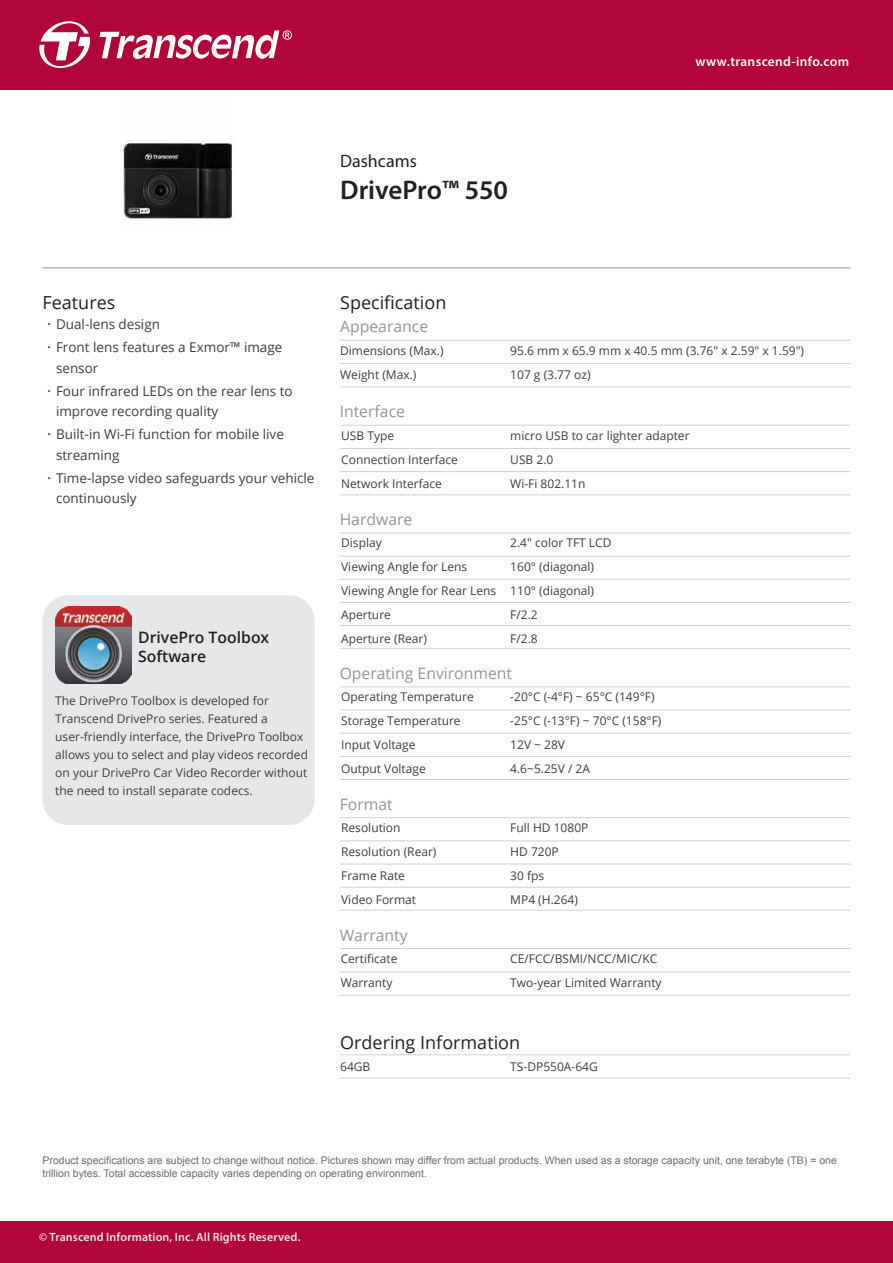
<style>
.page{position:relative;width:893px;height:1263px;background:#fff}
.page>*{position:absolute;margin:0;border:0;box-sizing:border-box;transform-origin:0 0}
.t1{font:600 27px "Myriad Pro";color:#231f20}
.t2{font:18px "Open Sans";color:#231f20}
.t3{font:18px "Myriad Pro";color:#231f20}
.t4{font:15.75px "Open Sans";color:#939598}
.t5{font:600 15.75px/18.9px "Open Sans";color:#231f20}
.t6{font:13.5px/23.2px "Open Sans";color:#3e3e3f}
.t7{font:600 13.5px "Myriad Pro";letter-spacing:.025em;color:#fff}
.t8{font:12px/24px "Open Sans";color:#3e3e3f}
.t9{font:600 12px "Myriad Pro";letter-spacing:.01em;color:#e6e7e9}
.t10{font:10.5px/12.6px "Arial";color:#6c6d70}
.s1{font-family:"Ping Fang TC";font-weight:500}
</style>
<div class="page">
<img style="left:120px;top:89px;width:115px;height:130px">
<hr style="left:43px;top:267px;width:807px;height:1px;background:#939598">
<hr style="left:340px;top:340px;width:510px;height:1px;background:#d1d2d4">
<hr style="left:340px;top:387px;width:510px;height:1px;background:#d1d2d4">
<hr style="left:340px;top:363px;width:510px;height:1px;background:#d1d2d4">
<hr style="left:340px;top:425px;width:510px;height:1px;background:#d1d2d4">
<hr style="left:340px;top:448px;width:510px;height:1px;background:#d1d2d4">
<hr style="left:340px;top:494px;width:510px;height:1px;background:#d1d2d4">
<hr style="left:340px;top:471px;width:510px;height:1px;background:#d1d2d4">
<hr style="left:340px;top:532px;width:510px;height:1px;background:#d1d2d4">
<hr style="left:340px;top:556px;width:510px;height:1px;background:#d1d2d4">
<hr style="left:340px;top:602px;width:510px;height:1px;background:#d1d2d4">
<hr style="left:340px;top:579px;width:510px;height:1px;background:#d1d2d4">
<hr style="left:340px;top:625px;width:510px;height:1px;background:#d1d2d4">
<hr style="left:340px;top:648px;width:510px;height:1px;background:#d1d2d4">
<hr style="left:340px;top:686px;width:510px;height:1px;background:#d1d2d4">
<hr style="left:340px;top:710px;width:510px;height:1px;background:#d1d2d4">
<hr style="left:340px;top:756px;width:510px;height:1px;background:#d1d2d4">
<hr style="left:340px;top:733px;width:510px;height:1px;background:#d1d2d4">
<hr style="left:340px;top:779px;width:510px;height:1px;background:#d1d2d4">
<hr style="left:340px;top:817px;width:510px;height:1px;background:#d1d2d4">
<hr style="left:340px;top:840px;width:510px;height:1px;background:#d1d2d4">
<hr style="left:340px;top:887px;width:510px;height:1px;background:#d1d2d4">
<hr style="left:340px;top:864px;width:510px;height:1px;background:#d1d2d4">
<hr style="left:340px;top:910px;width:510px;height:1px;background:#d1d2d4">
<hr style="left:340px;top:1054px;width:510px;height:1px;background:#d1d2d4">
<hr style="left:340px;top:1078px;width:510px;height:1px;background:#d1d2d4">
<hr style="left:340px;top:948px;width:510px;height:1px;background:#d1d2d4">
<hr style="left:340px;top:995px;width:510px;height:1px;background:#d1d2d4">
<hr style="left:340px;top:971px;width:510px;height:1px;background:#d1d2d4">
<div style="left:43px;top:595px;width:272px;height:230px;background:#e6e7e9;border-radius:26px"></div>
<img style="left:55px;top:607px;width:77px;height:76px">
<div style="left:0;top:1222px;width:893px;height:41px;background:#b10439"></div>
<div style="left:1px;top:0;width:892px;height:89px;background:#b10439"></div>
<svg style="left:39px;top:21px;width:51px;height:48px"></svg>
<svg style="left:99px;top:30px;width:193px;height:29px"></svg>
<h2 class="t3" style="left:340px;top:149px;width:78px">Dashcams</h2>
<h1 class="t1" style="left:340px;top:173px;width:169px">DrivePro™ 550</h1>
<h2 class="t2" style="left:43px;top:290px;width:74px">Features</h2>
<h2 class="t2" style="left:340px;top:290px;width:108px">Specification</h2>
<p class="t7" style="left:696px;top:53px;width:155px">www.transcend-info.com</p>
<p class="t6" style="left:43px;top:312px;width:241px"><span class="s1">・</span>Dual-lens design<br><span class="s1">・</span>Front lens features a Exmor™ image</p>
<p class="t6" style="left:43px;top:356px;width:252px;text-indent:14px">sensor<br><span class="s1">・</span>Four infrared LEDs on the rear lens to</p>
<p class="t6" style="left:43px;top:399px;width:243px;text-indent:14px">improve recording quality<br><span class="s1">・</span>Built-in Wi-Fi function for mobile live</p>
<p class="t6" style="left:43px;top:443px;width:274px;text-indent:14px">streaming<br><span class="s1">・</span>Time-lapse video safeguards your vehicle</p>
<p class="t6" style="left:56px;top:486px;width:82px">continuously</p>
<h3 class="t5" style="left:138px;top:627px;width:133px">DrivePro Toolbox<br>Software</h3>
<p class="t8" style="left:55px;top:691px;width:254px;line-height:18px">The DrivePro Toolbox is developed for Transcend DrivePro series. Featured a user-friendly interface, the DrivePro Toolbox allows you to select and play videos recorded on your DrivePro Car Video Recorder without the need to install separate codecs.</p>
<h3 class="t4" style="left:340px;top:316px;width:90px">Appearance</h3>
<p class="t8" style="left:340px;top:338px;width:105px">Dimensions (Max.)<br>Weight (Max.)</p>
<p class="t8" style="left:510px;top:338px;width:295px">95.6 mm x 65.9 mm x 40.5 mm (3.76" x 2.59" x 1.59")<br>107 g (3.77 oz)</p>
<h3 class="t4" style="left:340px;top:401px;width:67px">Interface</h3>
<p class="t8" style="left:341px;top:423px;width:118px">USB Type<br>Connection Interface<br>Network Interface</p>
<p class="t8" style="left:510px;top:423px;width:181px">micro USB to car lighter adapter<br>USB 2.0<br>Wi-Fi 802.11n</p>
<h3 class="t4" style="left:340px;top:509px;width:74px">Hardware</h3>
<p class="t8" style="left:341px;top:531px;width:156px">Display<br>Viewing Angle for Lens<br>Viewing Angle for Rear Lens<br>Aperture<br>Aperture (Rear)</p>
<p class="t8" style="left:510px;top:531px;width:103px">2.4" color TFT LCD<br>160° (diagonal)<br>110° (diagonal)<br>F/2.2<br>F/2.8</p>
<h3 class="t4" style="left:340px;top:663px;width:174px">Operating Environment</h3>
<p class="t8" style="left:341px;top:685px;width:134px">Operating Temperature<br>Storage Temperature<br>Input Voltage<br>Output Voltage</p>
<p class="t8" style="left:510px;top:685px;width:153px">-20°C (-4°F) ~ 65°C (149°F) -25°C (-13°F) ~ 70°C (158°F)<br>12V ~ 28V<br>4.6~5.25V / 2A</p>
<h3 class="t4" style="left:340px;top:793px;width:55px">Format</h3>
<p class="t8" style="left:341px;top:815px;width:97px">Resolution<br>Resolution (Rear)<br>Frame Rate<br>Video Format</p>
<p class="t8" style="left:510px;top:815px;width:80px">Full HD 1080P<br>HD 720P<br>30 fps<br>MP4 (H.264)</p>
<h3 class="t4" style="left:340px;top:924px;width:70px">Warranty</h3>
<p class="t8" style="left:341px;top:946px;width:58px">Certificate<br>Warranty</p>
<p class="t8" style="left:510px;top:946px;width:153px">CE/FCC/BSMI/NCC/MIC/KC<br>Two-year Limited Warranty</p>
<h2 class="t2" style="left:340px;top:1030px;width:181px">Ordering Information</h2>
<p class="t8" style="left:340px;top:1054px;width:32px">64GB</p>
<p class="t8" style="left:510px;top:1054px;width:89px">TS-DP550A-64G</p>
<p class="t10" style="left:43px;top:1154px;width:796px">Product specifications are subject to change without notice. Pictures shown may differ from actual products. When used as a storage capacity unit, one terabyte (TB) = one trillion bytes. Total accessible capacity varies depending on operating environment.</p>
<p class="t9" style="left:39px;top:1230px;width:263px">© Transcend Information, Inc. All Rights Reserved.</p>
</div>
